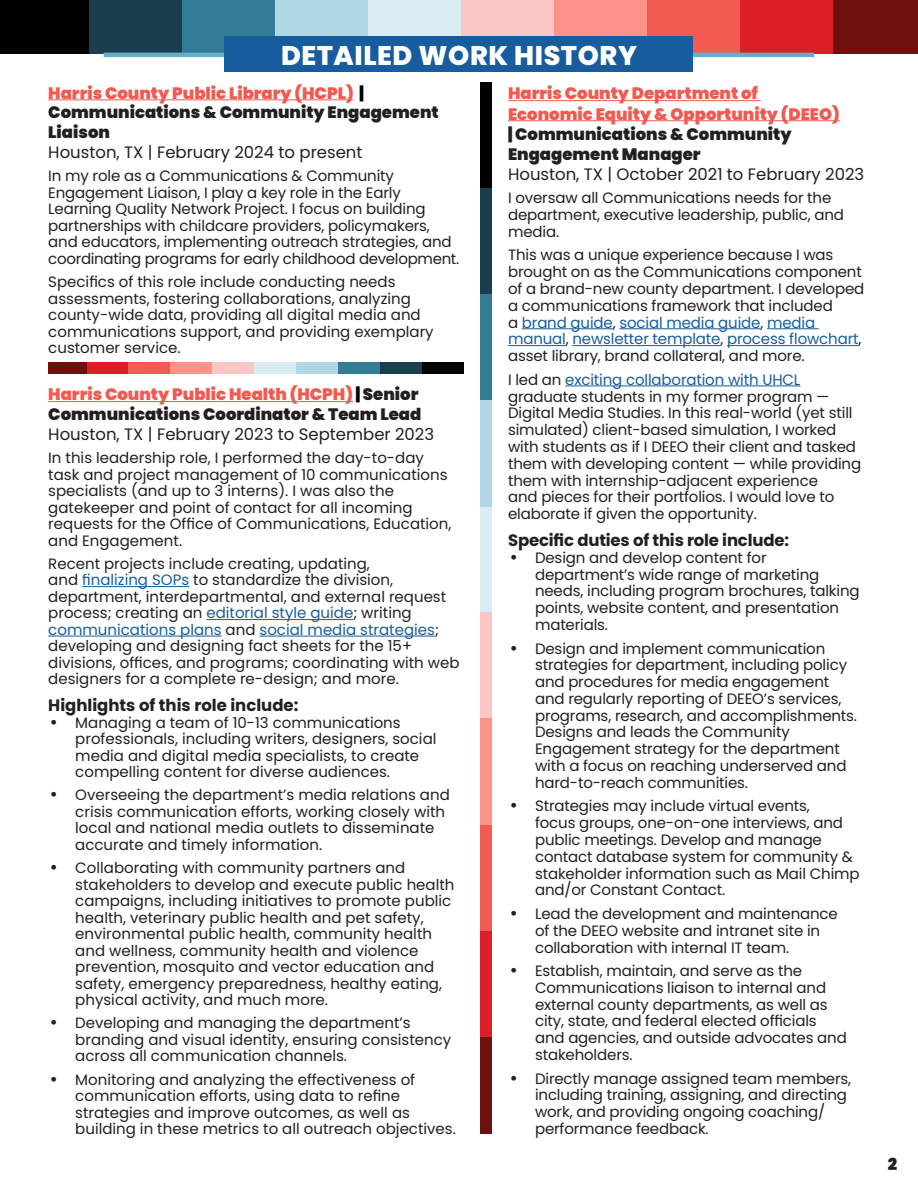
<style>
.page{position:relative;width:918px;height:1188px;background:#fff}
.page>*{position:absolute;margin:0;border:0;box-sizing:border-box;transform-origin:0 0}
.t1{font:800 27px "Poppins";letter-spacing:.02em;color:#fff}
.t2{font:900 16.5px/19.8px "Poppins";color:#231f20}
.t3{font:16.5px "Poppins";color:#231f20}
.t4{font:900 16.5px/20.1px "Poppins";color:#f05a50}
.t5{font:700 16.5px "Poppins";letter-spacing:-.01em;color:#231f20}
.t6{font:15px/16.8px "Poppins";letter-spacing:-.01em;color:#231f20}
.s1{color:#f05a50}
.s2{color:#000}
.s3{color:#175d9e}
.s4{font-family:"Futura";font-weight:500;font-stretch:condensed}
.s5{color:#231f20}
</style>
<div class="page">
<div style="left:740px;top:0;width:93px;height:54px;background:#dc1f26"></div>
<hr style="left:48px;top:401px;width:305px;height:1px;background:#f05a50">
<hr style="left:82px;top:586px;width:107px;height:1px;background:#175d9e">
<hr style="left:206px;top:619px;width:147px;height:1px;background:#175d9e">
<hr style="left:48px;top:636px;width:174px;height:1px;background:#175d9e">
<hr style="left:260px;top:636px;width:175px;height:1px;background:#175d9e">
<div style="left:422px;top:363px;width:42px;height:11px;background:#000"></div>
<div style="left:380px;top:363px;width:42px;height:11px;background:#1a3e4d"></div>
<div style="left:338px;top:363px;width:42px;height:11px;background:#337c96"></div>
<div style="left:254px;top:363px;width:42px;height:11px;background:#d8ecf2"></div>
<div style="left:296px;top:363px;width:42px;height:11px;background:#afd7e4"></div>
<div style="left:212px;top:363px;width:42px;height:11px;background:#fac7c5"></div>
<div style="left:170px;top:363px;width:42px;height:11px;background:#ff9289"></div>
<div style="left:128px;top:363px;width:42px;height:11px;background:#f25b51"></div>
<div style="left:86px;top:363px;width:42px;height:11px;background:#dc1f26"></div>
<div style="left:48px;top:363px;width:38px;height:11px;background:#6d110f"></div>
<div style="left:0;top:0;width:89px;height:54px;background:#000"></div>
<div style="left:89px;top:0;width:93px;height:54px;background:#1a3e4d"></div>
<div style="left:182px;top:0;width:93px;height:54px;background:#337c96"></div>
<div style="left:368px;top:0;width:93px;height:54px;background:#d8ecf2"></div>
<div style="left:275px;top:0;width:93px;height:54px;background:#afd7e4"></div>
<div style="left:461px;top:0;width:93px;height:54px;background:#fac7c5"></div>
<div style="left:554px;top:0;width:93px;height:54px;background:#ff9289"></div>
<div style="left:647px;top:0;width:93px;height:54px;background:#f25b51"></div>
<div style="left:833px;top:0;width:85px;height:54px;background:#6d110f"></div>
<hr style="left:508px;top:100px;width:253px;height:1px;background:#f05a50">
<hr style="left:508px;top:120px;width:332px;height:1px;background:#f05a50">
<hr style="left:522px;top:328px;width:91px;height:1px;background:#175d9e">
<hr style="left:619px;top:328px;width:141px;height:1px;background:#175d9e">
<hr style="left:767px;top:328px;width:52px;height:1px;background:#175d9e">
<hr style="left:508px;top:345px;width:58px;height:1px;background:#175d9e">
<hr style="left:572px;top:345px;width:148px;height:1px;background:#175d9e">
<hr style="left:727px;top:345px;width:131px;height:1px;background:#175d9e">
<hr style="left:565px;top:386px;width:235px;height:1px;background:#175d9e">
<hr style="left:48px;top:99px;width:306px;height:1px;background:#f05a50">
<div style="left:480px;top:82px;width:12px;height:106px;background:#000"></div>
<div style="left:480px;top:188px;width:12px;height:106px;background:#1a3e4d"></div>
<div style="left:480px;top:294px;width:12px;height:106px;background:#337c96"></div>
<div style="left:480px;top:507px;width:12px;height:106px;background:#d8ecf2"></div>
<div style="left:480px;top:400px;width:12px;height:107px;background:#afd7e4"></div>
<div style="left:480px;top:613px;width:12px;height:106px;background:#fac7c5"></div>
<div style="left:480px;top:719px;width:12px;height:106px;background:#ff9289"></div>
<div style="left:480px;top:825px;width:12px;height:106px;background:#f25b51"></div>
<div style="left:480px;top:931px;width:12px;height:106px;background:#dc1f26"></div>
<div style="left:480px;top:1037px;width:12px;height:97px;background:#6d110f"></div>
<hr style="left:104px;top:53px;width:710px;height:4px;background:#64aeca">
<div style="left:225px;top:37px;width:468px;height:35px;background:#175d9e"></div>
<p class="t1" style="left:281px;top:40px;width:357px">DETAILED WORK HISTORY</p>
<p class="t2" style="left:48px;top:83px;width:392px"><span class="s1">Harris County Public Library (HCPL)</span> <span class="s2">|<br></span>Communications &amp; Community Engagement<br>Liaison</p>
<p class="t3" style="left:48px;top:143px;width:316px">Houston, TX | February 2024 to present</p>
<p class="t6" style="left:48px;top:168px;width:412px">In my role as a Communications &amp; Community Engagement Liaison, I play a key role in the Early Learning Quality Network Project. I focus on building partnerships with childcare providers, policymakers, and educators, implementing outreach strategies, and coordinating programs for early childhood development.</p>
<p class="t6" style="left:48px;top:274px;width:387px">Specifics of this role include conducting needs assessments, fostering collaborations, analyzing county-wide data, providing all digital media and communications support, and providing exemplary customer service.</p>
<p class="t2" style="left:48px;top:385px;width:375px"><span class="s1">Harris County Public Health (HCPH)</span> <span class="s2">|</span> Senior<br>Communications Coordinator &amp; Team Lead</p>
<p class="t3" style="left:48px;top:425px;width:387px">Houston, TX | February 2023 to September 2023</p>
<p class="t6" style="left:48px;top:450px;width:405px">In this leadership role, I performed the day-to-day task and project management of 10 communications specialists (and up to 3 interns). I was also the gatekeeper and point of contact for all incoming requests for the Office of Communications, Education, and Engagement.</p>
<p class="t6" style="left:48px;top:556px;width:413px">Recent projects include creating, updating,<br>and <span class="s3">finalizing SOPs</span> to standardize the division, department, interdepartmental, and external request process; creating an <span class="s3">editorial style guide</span>; writing <span class="s3">communications plans</span> and <span class="s3">social media strategies</span>; developing and designing fact sheets for the 15+ divisions, offices, and programs; coordinating with web designers for a complete re-design; and more.</p>
<p class="t5" style="left:48px;top:696px;width:252px">Highlights of this role include:</p>
<p class="t6" style="left:75px;top:714px;width:363px;text-indent:-27px"><span class="s4">•</span> Managing a team of 10-13 communications professionals, including writers, designers, social media and digital media specialists, to create compelling content for diverse audiences.</p>
<p class="t6" style="left:75px;top:787px;width:376px;text-indent:-27px"><span class="s4">•</span> Overseeing the department’s media relations and crisis communication efforts, working closely with local and national media outlets to disseminate accurate and timely information.</p>
<p class="t6" style="left:75px;top:860px;width:381px;text-indent:-27px"><span class="s4">•</span> Collaborating with community partners and stakeholders to develop and execute public health campaigns, including initiatives to promote public health, veterinary public health and pet safety, environmental public health, community health and wellness, community health and violence prevention, mosquito and vector education and safety, emergency preparedness, healthy eating, physical activity, and much more.</p>
<p class="t6" style="left:75px;top:1015px;width:377px;text-indent:-27px"><span class="s4">•</span> Developing and managing the department’s branding and visual identity, ensuring consistency across all communication channels.</p>
<p class="t6" style="left:75px;top:1071px;width:382px;text-indent:-27px"><span class="s4">•</span> Monitoring and analyzing the effectiveness of communication efforts, using data to refine strategies and improve outcomes, as well as building in these metrics to all outreach objectives.</p>
<p class="t4" style="left:508px;top:84px;width:333px">Harris County Department of<br>Economic Equity &amp; Opportunity (DEEO) <span class="s5">| Communications &amp; Community<br>Engagement Manager</span></p>
<p class="t3" style="left:508px;top:164px;width:358px">Houston, TX | October 2021 to February 2023</p>
<p class="t6" style="left:508px;top:190px;width:337px">I oversaw all Communications needs for the department, executive leadership, public, and media.</p>
<p class="t6" style="left:508px;top:247px;width:358px">This was a unique experience because I was brought on as the Communications component of a brand-new county department. I developed a communications framework that included<br>a <span class="s3">brand guide</span>, <span class="s3">social media guide</span>, <span class="s3">media manual</span>, <span class="s3">newsletter template</span>, <span class="s3">process flowchart</span>, asset library, brand collateral, and more.</p>
<p class="t6" style="left:508px;top:371px;width:355px">I led an <span class="s3">exciting collaboration with UHCL </span>graduate students in my former program — Digital Media Studies. In this real-world (yet still simulated) client-based simulation, I worked with students as if I DEEO their client and tasked them with developing content — while providing them with internship-adjacent experience<br>and pieces for their portfolios. I would love to elaborate if given the opportunity.</p>
<p class="t5" style="left:508px;top:531px;width:283px">Specific duties of this role include:</p>
<p class="t6" style="left:535px;top:549px;width:326px;text-indent:-27px"><span class="s4">•</span> Design and develop content for department’s wide range of marketing needs, including program brochures, talking points, website content, and presentation materials.</p>
<p class="t6" style="left:535px;top:640px;width:324px;text-indent:-27px"><span class="s4">•</span> Design and implement communication strategies for department, including policy and procedures for media engagement and regularly reporting of DEEO’s services, programs, research, and accomplishments.<br>Designs and leads the Community Engagement strategy for the department with a focus on reaching underserved and hard-to-reach communities.</p>
<p class="t6" style="left:535px;top:798px;width:326px;text-indent:-27px"><span class="s4">•</span> Strategies may include virtual events,<br>focus groups, one-on-one interviews, and public meetings. Develop and manage contact database system for community &amp; stakeholder information such as Mail Chimp and/or Constant Contact.</p>
<p class="t6" style="left:535px;top:905px;width:304px;text-indent:-27px"><span class="s4">•</span> Lead the development and maintenance of the DEEO website and intranet site in collaboration with internal IT team.</p>
<p class="t6" style="left:535px;top:963px;width:313px;text-indent:-27px"><span class="s4">•</span> Establish, maintain, and serve as the Communications liaison to internal and external county departments, as well as city, state, and federal elected officials and agencies, and outside advocates and stakeholders.</p>
<p class="t6" style="left:535px;top:1070px;width:318px;text-indent:-27px"><span class="s4">•</span> Directly manage assigned team members, including training, assigning, and directing work, and providing ongoing coaching/ performance feedback.</p>
<p class="t2" style="left:888px;top:1155px;width:11px">2</p>
</div>
